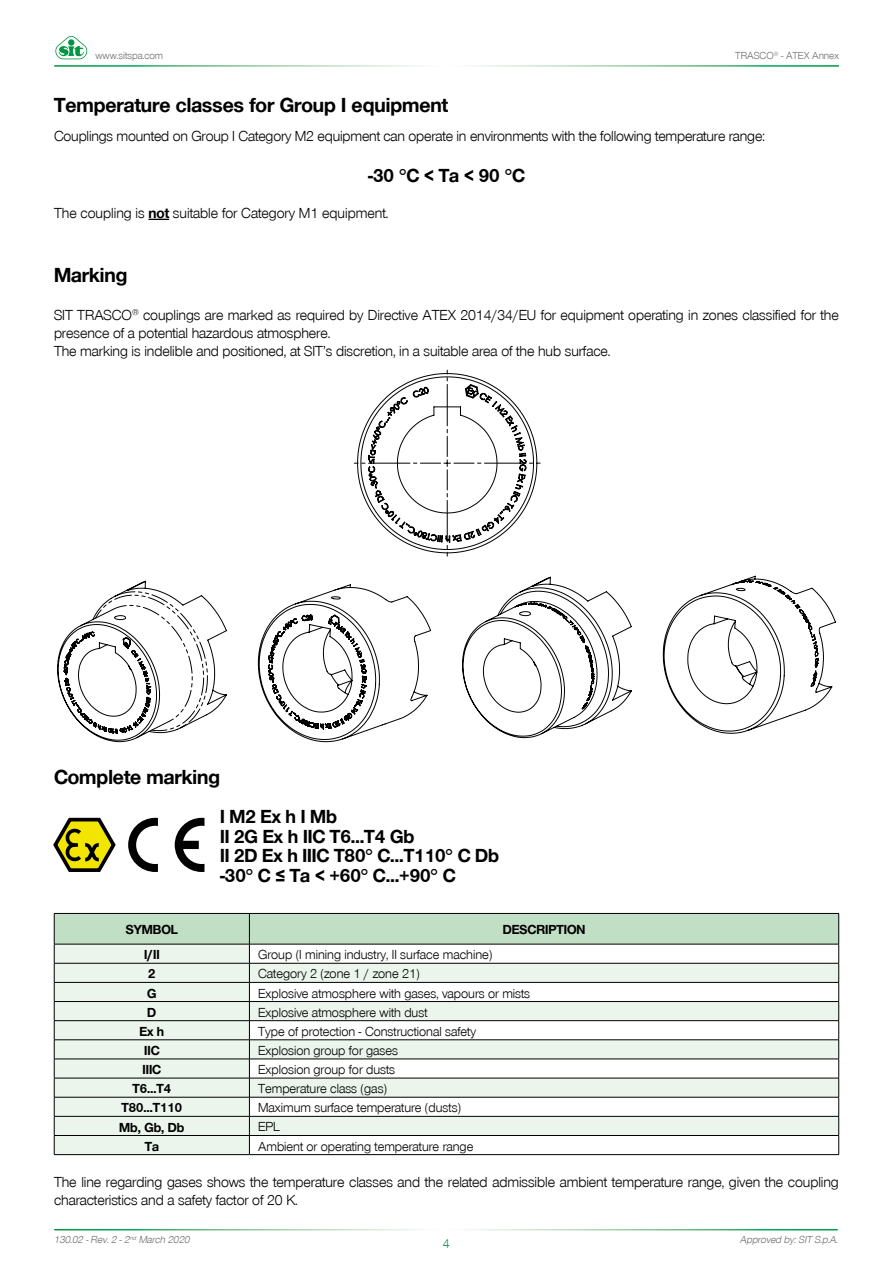
<style>
.page{position:relative;width:893px;height:1263px;background:#fff}
.page>*{position:absolute;margin:0;border:0;box-sizing:border-box;transform-origin:0 0}
.t1{font:700 21px "Nimbus San Nov D";color:#000}
.t2{font:700 19.5px/19.5px "Nimbus San Nov D";letter-spacing:-.005em;color:#000}
.t3{font:15px/18px "Nimbus San Nov D";letter-spacing:-.005em;color:#000}
.t4{font:13.5px "Nimbus San Nov D";color:#000}
.t5{font:700 13.5px "Nimbus San Nov D";color:#000}
.t6{font:13.5px "Nimbus San Nov D";color:#009641}
.t7{font:italic 10.5px "Nimbus San Nov D";color:#706f6f}
.t8{font:10.5px "Nimbus San Nov D";color:#706f6f}
.s1{font-weight:700}
</style>
<div class="page">
<svg style="left:55px;top:36px;width:32px;height:23px"></svg>
<svg style="left:54px;top:913px;width:785px;height:241px"></svg>
<hr style="left:54px;top:1154px;width:195px;height:1px;background:#000">
<hr style="left:249px;top:1154px;width:590px;height:1px;background:#000">
<svg style="left:149px;top:219px;width:20px;height:1px"></svg>
<svg style="left:53px;top:817px;width:63px;height:55px"></svg>
<svg style="left:128px;top:818px;width:30px;height:54px"></svg>
<svg style="left:175px;top:818px;width:29px;height:54px"></svg>
<svg style="left:354px;top:370px;width:186px;height:186px"></svg>
<svg style="left:57px;top:581px;width:170px;height:161px"></svg>
<svg style="left:258px;top:584px;width:173px;height:158px"></svg>
<svg style="left:462px;top:576px;width:374px;height:162px"></svg>
<p class="t8" style="left:95px;top:50px;width:69px">www.sitspa.com</p>
<p class="t8" style="left:735px;top:50px;width:105px">TRASCO<sup>®</sup> - ATEX Annex</p>
<h1 class="t1" style="left:54px;top:93px;width:396px">Temperature classes for Group I equipment</h1>
<p class="t3" style="left:54px;top:127px;width:713px">Couplings mounted on Group I Category M2 equipment can operate in environments with the following temperature range:</p>
<h2 class="t2" style="left:368px;top:166px;width:158px">-30 °C &lt; Ta &lt; 90 °C</h2>
<p class="t3" style="left:54px;top:204px;width:336px">The coupling is <span class="s1">not</span> suitable for Category M1 equipment.</p>
<h1 class="t1" style="left:54px;top:263px;width:75px">Marking</h1>
<p class="t3" style="left:54px;top:306px;width:786px">SIT TRASCO<sup>®</sup> couplings are marked as required by Directive ATEX 2014/34/EU for equipment operating in zones classified for the presence of a potential hazardous atmosphere.<br>The marking is indelible and positioned, at SIT’s discretion, in a suitable area of the hub surface.</p>
<h1 class="t1" style="left:54px;top:764px;width:167px">Complete marking</h1>
<h2 class="t2" style="left:220px;top:807px;width:281px">I M2 Ex h I Mb<br>II 2G Ex h IIC T6…T4 Gb<br>II 2D Ex h IIIC T80° C…T110° C Db -30° C ≤ Ta &lt; +60° C…+90° C</h2>
<p class="t5" style="left:126px;top:922px;width:54px">SYMBOL</p>
<p class="t5" style="left:503px;top:922px;width:84px">DESCRIPTION</p>
<p class="t5" style="left:144px;top:947px;width:17px">I/II</p>
<p class="t4" style="left:258px;top:947px;width:236px">Group (I mining industry, II surface machine)</p>
<p class="t5" style="left:148px;top:966px;width:9px">2</p>
<p class="t4" style="left:258px;top:966px;width:163px">Category 2 (zone 1 / zone 21)</p>
<p class="t5" style="left:147px;top:985px;width:11px">G</p>
<p class="t4" style="left:258px;top:985px;width:274px">Explosive atmosphere with gases, vapours or mists</p>
<p class="t5" style="left:147px;top:1004px;width:11px">D</p>
<p class="t4" style="left:258px;top:1004px;width:171px">Explosive atmosphere with dust</p>
<p class="t5" style="left:139px;top:1023px;width:26px">Ex h</p>
<p class="t4" style="left:258px;top:1024px;width:219px">Type of protection - Constructional safety</p>
<p class="t5" style="left:144px;top:1042px;width:17px">IIC</p>
<p class="t4" style="left:258px;top:1043px;width:142px">Explosion group for gases</p>
<p class="t5" style="left:142px;top:1062px;width:20px">IIIC</p>
<p class="t4" style="left:258px;top:1062px;width:139px">Explosion group for dusts</p>
<p class="t5" style="left:133px;top:1081px;width:40px">T6…T4</p>
<p class="t4" style="left:258px;top:1081px;width:131px">Temperature class (gas)</p>
<p class="t5" style="left:122px;top:1100px;width:62px">T80…T110</p>
<p class="t4" style="left:258px;top:1100px;width:205px">Maximum surface temperature (dusts)</p>
<p class="t5" style="left:119px;top:1119px;width:67px">Mb, Gb, Db</p>
<p class="t4" style="left:258px;top:1119px;width:23px">EPL</p>
<p class="t5" style="left:145px;top:1138px;width:16px">Ta</p>
<p class="t4" style="left:258px;top:1138px;width:217px">Ambient or operating temperature range</p>
<p class="t3" style="left:54px;top:1173px;width:786px">The line regarding gases shows the temperature classes and the related admissible ambient temperature range, given the coupling characteristics and a safety factor of 20 K.</p>
<p class="t7" style="left:54px;top:1234px;width:139px">130.02 -Rev.2 -2<sup>nd</sup> March 2020</p>
<p class="t7" style="left:740px;top:1234px;width:101px">Approved by:SIT S.p.A.</p>
<p class="t6" style="left:443px;top:1235px;width:9px">4</p>
</div>
